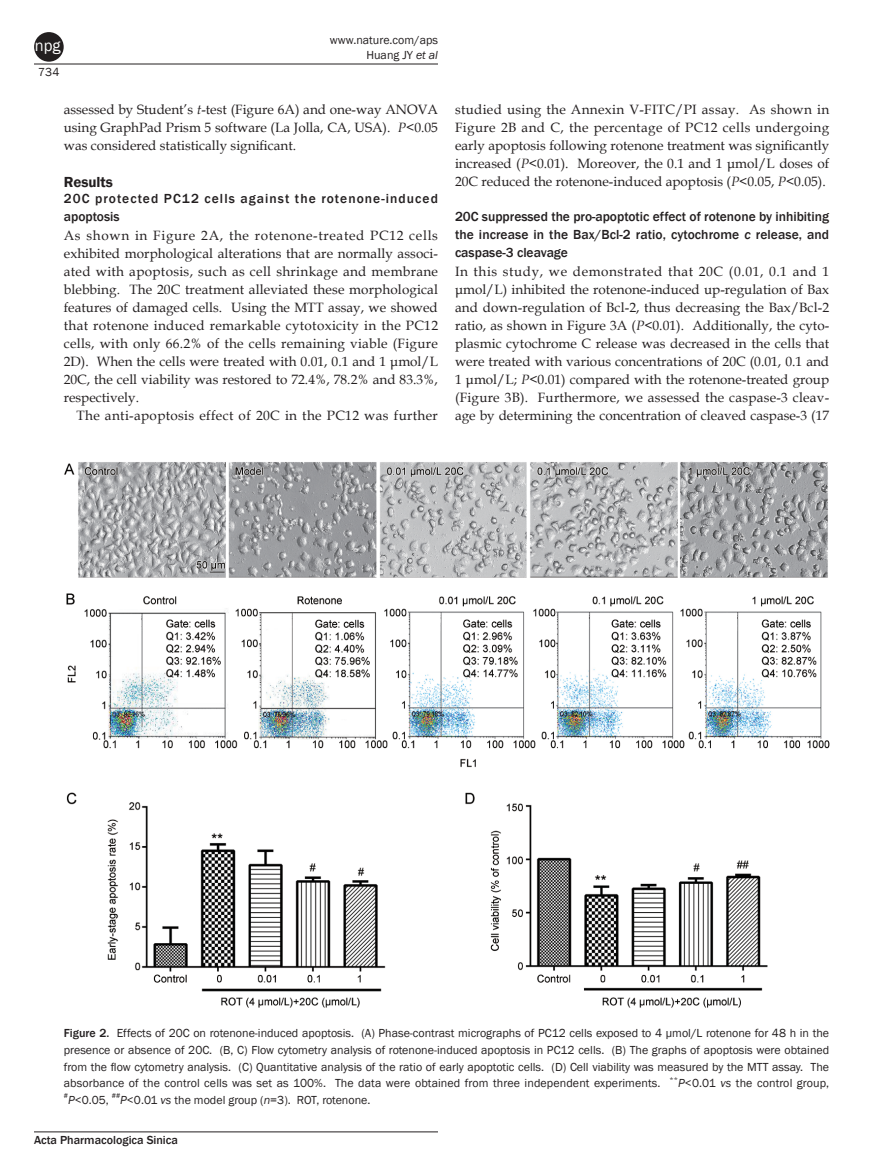
<style>
.page{position:relative;width:893px;height:1170px;background:#fff}
.page>*{position:absolute;margin:0;border:0;box-sizing:border-box;transform-origin:0 0}
.t1{font:16.5px "Franklin Gothic Book 2";color:#fff}
.一级标题{font:600 15px "Franklin Gothic";color:#231f20}
.无段头空英文正文{font:13.5px/18px "Book Antiqua 2";color:#231f20;text-align:justify}
.英文正文{font:13.5px/18px "Book Antiqua 2";letter-spacing:.025em;color:#231f20;text-align:justify}
.二级标题{font:13.5px/18px "Franklin Gothic Medium 2";letter-spacing:.005em;color:#231f20;text-align:justify}
.二级标题-2{font:13.5px/18px "Franklin Gothic Medium 2";letter-spacing:.08em;color:#231f20}
.图表注{font:12px/16.5px "Franklin Gothic Book 2";color:#231f20;text-align:right}
.t2{font:12px "Franklin Gothic Medium 2";color:#231f20}
.s1{font-family:"Franklin Gothic";font-style:italic}
.s2{font-family:"Book Antiqua";font-style:italic}
.s3{font-family:"Book Antiqua"}
.s4{font-family:"Franklin Gothic";font-weight:500;font-style:italic}
.s5{font-family:"Franklin Gothic Medium 2"}
.s6{font-family:"Franklin Gothic"}
</style>
<div class="page">
<hr style="left:34px;top:64px;width:404px;height:1px;background:#231f20">
<hr style="left:34px;top:1131px;width:404px;height:1px;background:#231f20">
<div style="left:34px;top:32px;width:30px;height:30px;background:#231f20;border-radius:50%"></div>
<img style="left:64px;top:461px;width:765px;height:547px">
<p class="t1" style="left:35px;top:35px;width:27px">npg</p>
<p class="图表注" style="left:38px;top:64px;width:23px">734</p>
<p class="图表注" style="left:330px;top:32px;width:110px;line-height:15px">www.nature.com/aps<br>Huang JY <span class="s1">et al</span></p>
<p class="无段头空英文正文" style="left:64px;top:100px;width:376px">assessed by Student’s <span class="s2">t</span>-test (Figure 6A) and one-way ANOVA using GraphPad Prism 5 software (La Jolla, CA, USA). <span class="s2">P</span>&lt;0.05 <span class="s3">was considered statistically significant.</span></p>
<p class="一级标题" style="left:64px;top:172px;width:51px">Results</p>
<p class="二级标题-2" style="left:64px;top:190px;width:376px">20C protected PC12 cells against the rotenone-induced apoptosis</p>
<p class="无段头空英文正文" style="left:64px;top:226px;width:376px">As shown in Figure 2A, the rotenone-treated PC12 cells exhibited morphological alterations that are normally associ&shy;ated with apoptosis, such as cell shrinkage and membrane blebbing. The 20C treatment alleviated these morphological features of damaged cells. Using the MTT assay, we showed that rotenone induced remarkable cytotoxicity in the PC12 cells, with only 66.2% of the cells remaining viable (Figure <span class="s3">2D). When the cells were treated with 0.01, 0.1 and 1 μmol/L </span>20C, the cell viability was restored to 72.4%, 78.2% and 83.3%, respectively.</p>
<p class="英文正文" style="left:77px;top:406px;width:363px">The anti-apoptosis effect of 20C in the PC12 was further</p>
<p class="英文正文" style="left:455px;top:100px;width:376px">studied using the Annexin V-FITC/PI assay. As shown in Figure 2B and C, the percentage of PC12 cells undergoing <span class="s3">early apoptosis following rotenone treatment was significantly </span>increased (<span class="s2">P</span><span class="s3">&lt;0.01). Moreover, the 0.1 and 1 μmol/L doses of </span>20C reduced the rotenone-induced apoptosis (<span class="s2">P</span>&lt;0.05, <span class="s2">P</span>&lt;0.05).</p>
<p class="二级标题" style="left:455px;top:208px;width:376px">20C suppressed the pro-apoptotic effect of rotenone by inhibiting the increase in the Bax/Bcl-2 ratio, cytochrome <span class="s4">c</span> release, and caspase-3 cleavage</p>
<p class="无段头空英文正文" style="left:455px;top:262px;width:376px">In this study, we demonstrated that 20C (0.01, 0.1 and 1 <span class="s3">μmol/L) inhibited the rotenone-induced up-regulation of Bax </span>and down-regulation of Bcl-2, thus decreasing the Bax/Bcl-2 ratio, as shown in Figure 3A (<span class="s2">P</span>&lt;0.01). Additionally, the cyto&shy;plasmic cytochrome C release was decreased in the cells that were treated with various concentrations of 20C (0.01, 0.1 and <span class="s3">1 μmol/L;</span> <span class="s2">P</span>&lt;0.01) compared with the rotenone-treated group (Figure 3B). Furthermore, we assessed the caspase-3 cleav&shy;age by determining the concentration of cleaved caspase-3 (17</p>
<p class="图表注" style="left:64px;top:1025px;width:767px;text-align:justify"><span class="s5">Figure 2.</span> <span class="s6">Effects of 20C on rotenone-induced apoptosis. (A) Phase-contrast micrographs of PC12 cells exposed to 4 μmol/L rotenone for 48 h in the </span>presence or absence of 20C. (B, C) Flow cytometry analysis of rotenone-induced apoptosis in PC12 cells. (B) The graphs of apoptosis were obtained <span class="s6">from the flow cytometry analysis. (C) Quantitative analysis of the ratio of early apoptotic cells. (D) Cell viability was measured by the MTT assay. The </span>absorbance of the control cells was set as 100%. The data were obtained from three independent experiments. <sup>**</sup><span class="s1">P</span>&lt;0.01 <span class="s1">vs</span> the control group, <sup>#</sup><span class="s1">P</span><span class="s6">&lt;0.05,</span> <sup>##</sup><span class="s1">P</span>&lt;0.01 <span class="s1">vs</span> the model group (<span class="s1">n</span>=3). ROT, rotenone.</p>
<p class="t2" style="left:34px;top:1132px;width:145px">Acta Pharmacologica Sinica</p>
</div>
